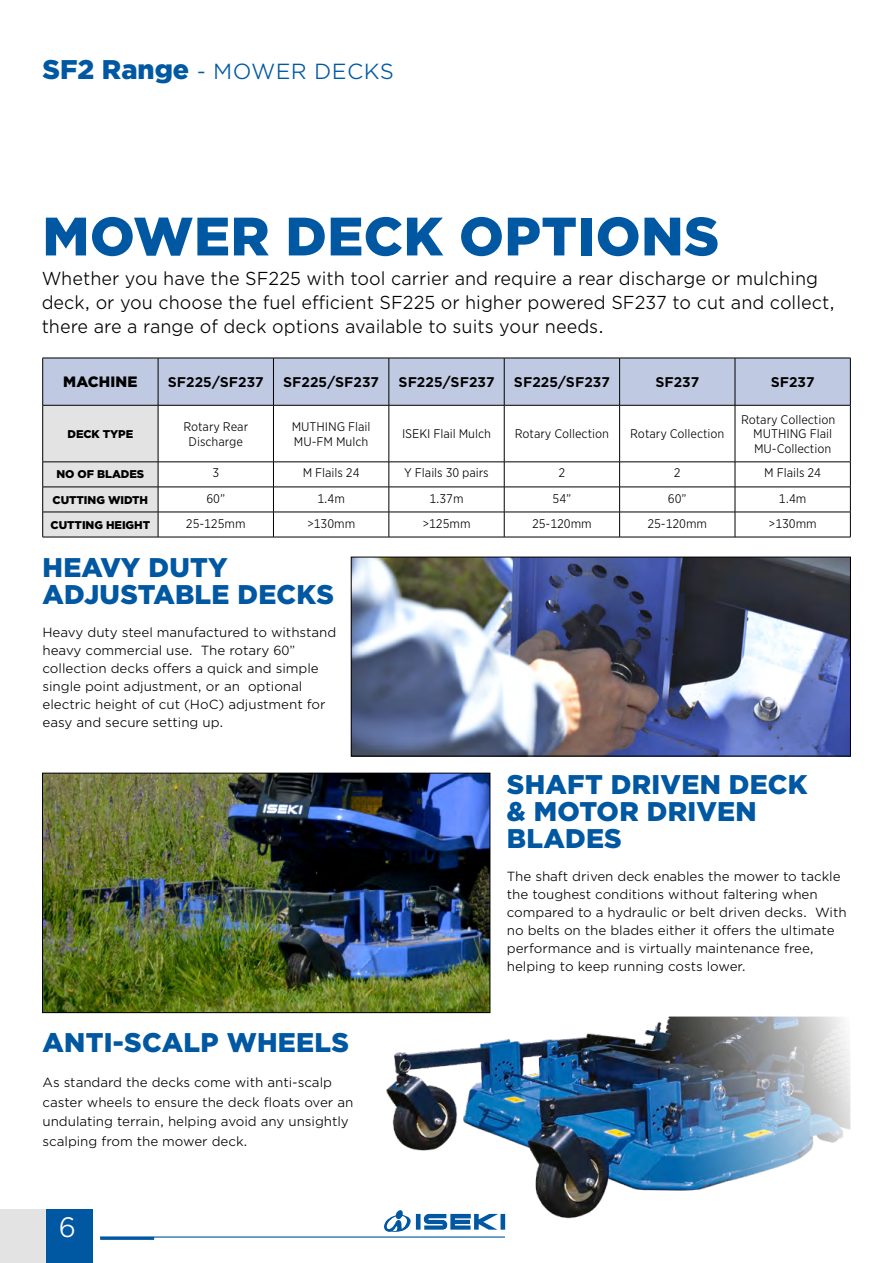
<style>
.page{position:relative;width:893px;height:1263px;background:#fff}
.page>*{position:absolute;margin:0;border:0;box-sizing:border-box;transform-origin:0 0}
.t1{font:900 54px "Gotham";letter-spacing:.01em;color:#0058a2}
.t2{font:900 27px/27px "Gotham";letter-spacing:.01em;color:#0058a2}
.t3{font:27px "Gotham Office";color:#fff}
.t4{font:21px "Gotham Office";letter-spacing:.015em;color:#0058a2}
.t5{font:18px/24px "Gotham Office";color:#000;scale:.95 1}
.t6{font:900 15px "Gotham";letter-spacing:.01em;color:#000}
.t7{font:700 13.5px "Gotham Office";color:#000}
.t8{font:12.75px/18px "Gotham Office";letter-spacing:-.005em;color:#000}
.t9{font:12px/14.4px "Gotham Narrow Office";letter-spacing:-.005em;color:#000}
.t10{font:900 11.25px "Gotham";letter-spacing:-.005em;color:#000}
.s1{font-family:"Gotham";font-weight:900;font-size:27px}
</style>
<div class="page">
<img style="left:353px;top:559px;width:496px;height:195px">
<div style="left:351px;top:557px;width:500px;height:199px;border:1px solid #000"></div>
<img style="left:44px;top:775px;width:444px;height:236px">
<div style="left:42px;top:773px;width:448px;height:240px;border:1px solid #000"></div>
<img style="left:378px;top:996px;width:472px;height:242px">
<div style="left:43px;top:1210px;width:49px;height:53px;background:#0058a2"></div>
<div style="left:0;top:1210px;width:46px;height:53px;background:#e3e3e3"></div>
<svg style="left:384px;top:1210px;width:121px;height:22px"></svg>
<hr style="left:100px;top:1236px;width:405px;height:1px;background:#0058a2">
<hr style="left:100px;top:1237px;width:54px;height:3px;background:#0058a2">
<svg style="left:42px;top:358px;width:809px;height:179px"></svg>
<hr style="left:43px;top:537px;width:115px;height:1px;background:#000">
<hr style="left:158px;top:537px;width:115px;height:1px;background:#000">
<hr style="left:273px;top:537px;width:116px;height:1px;background:#000">
<hr style="left:389px;top:537px;width:115px;height:1px;background:#000">
<hr style="left:504px;top:537px;width:116px;height:1px;background:#000">
<hr style="left:620px;top:537px;width:115px;height:1px;background:#000">
<hr style="left:735px;top:537px;width:116px;height:1px;background:#000">
<h3 class="t4" style="left:43px;top:58px;width:353px"><span class="s1">SF2 Range</span> - MOWER DECKS</h3>
<h1 class="t1" style="left:43px;top:205px;width:678px">MOWER DECK OPTIONS</h1>
<h3 class="t5" style="left:42px;top:266px;width:836px">Whether you have the SF225 with tool carrier and require a rear discharge or mulching deck, or you choose the fuel efficient SF225 or higher powered SF237 to cut and collect, there are a range of deck options available to suits your needs.</h3>
<p class="t6" style="left:63px;top:373px;width:76px">MACHINE</p>
<p class="t7" style="left:168px;top:373px;width:97px">SF225/SF237</p>
<p class="t7" style="left:283px;top:373px;width:97px">SF225/SF237</p>
<p class="t7" style="left:399px;top:373px;width:97px">SF225/SF237</p>
<p class="t7" style="left:514px;top:373px;width:97px">SF225/SF237</p>
<p class="t7" style="left:655px;top:373px;width:45px">SF237</p>
<p class="t7" style="left:771px;top:373px;width:45px">SF237</p>
<p class="t10" style="left:68px;top:427px;width:67px">DECK TYPE</p>
<p class="t9" style="left:183px;top:419px;width:66px;text-align:center">Rotary Rear<br>Discharge</p>
<p class="t9" style="left:292px;top:419px;width:80px">MUTHING Flail<br>MU-FM Mulch</p>
<p class="t9" style="left:402px;top:426px;width:91px">ISEKI Flail Mulch</p>
<p class="t9" style="left:515px;top:426px;width:96px">Rotary Collection</p>
<p class="t9" style="left:630px;top:426px;width:96px">Rotary Collection</p>
<p class="t9" style="left:753px;top:412px;width:83px;text-indent:-12px">Rotary Collection<br>MUTHING Flail<br>MU-Collection</p>
<p class="t10" style="left:56px;top:468px;width:89px">NO OF BLADES</p>
<p class="t9" style="left:212px;top:466px;width:8px">3</p>
<p class="t9" style="left:303px;top:466px;width:58px">M Flails 24</p>
<p class="t9" style="left:404px;top:466px;width:86px">Y Flails 30 pairs</p>
<p class="t9" style="left:558px;top:466px;width:8px">2</p>
<p class="t9" style="left:674px;top:466px;width:8px">2</p>
<p class="t9" style="left:764px;top:466px;width:58px">M Flails 24</p>
<p class="t10" style="left:53px;top:493px;width:97px">CUTTING WIDTH</p>
<p class="t9" style="left:206px;top:491px;width:20px">60”</p>
<p class="t9" style="left:317px;top:491px;width:29px">1.4m</p>
<p class="t9" style="left:429px;top:491px;width:36px">1.37m</p>
<p class="t9" style="left:553px;top:491px;width:20px">54”</p>
<p class="t9" style="left:668px;top:491px;width:20px">60”</p>
<p class="t9" style="left:779px;top:491px;width:29px">1.4m</p>
<p class="t10" style="left:51px;top:518px;width:101px">CUTTING HEIGHT</p>
<p class="t9" style="left:186px;top:516px;width:61px">25-125mm</p>
<p class="t9" style="left:307px;top:516px;width:50px">&gt;130mm</p>
<p class="t9" style="left:422px;top:516px;width:50px">&gt;125mm</p>
<p class="t9" style="left:532px;top:516px;width:61px">25-120mm</p>
<p class="t9" style="left:647px;top:516px;width:61px">25-120mm</p>
<p class="t9" style="left:769px;top:516px;width:50px">&gt;130mm</p>
<h2 class="t2" style="left:43px;top:553px;width:293px">HEAVY DUTY<br>ADJUSTABLE DECKS</h2>
<p class="t8" style="left:43px;top:623px;width:295px">Heavy duty steel manufactured to withstand heavy commercial use. The rotary 60” collection decks offers a quick and simple single point adjustment, or an optional electric height of cut (HoC) adjustment for easy and secure setting up.</p>
<h2 class="t2" style="left:43px;top:1029px;width:308px">ANTI-SCALP WHEELS</h2>
<p class="t8" style="left:43px;top:1072px;width:312px;line-height:19.5px">As standard the decks come with anti-scalp caster wheels to ensure the deck floats over an undulating terrain, helping avoid any unsightly scalping from the mower deck.</p>
<h2 class="t3" style="left:59px;top:1209px;width:19px">6</h2>
<h2 class="t2" style="left:507px;top:770px;width:302px">SHAFT DRIVEN DECK &amp; MOTOR DRIVEN<br>BLADES</h2>
<p class="t8" style="left:507px;top:867px;width:341px">The shaft driven deck enables the mower to tackle the toughest conditions without faltering when compared to a hydraulic or belt driven decks. With no belts on the blades either it offers the ultimate performance and is virtually maintenance free, helping to keep running costs lower.</p>
</div>
